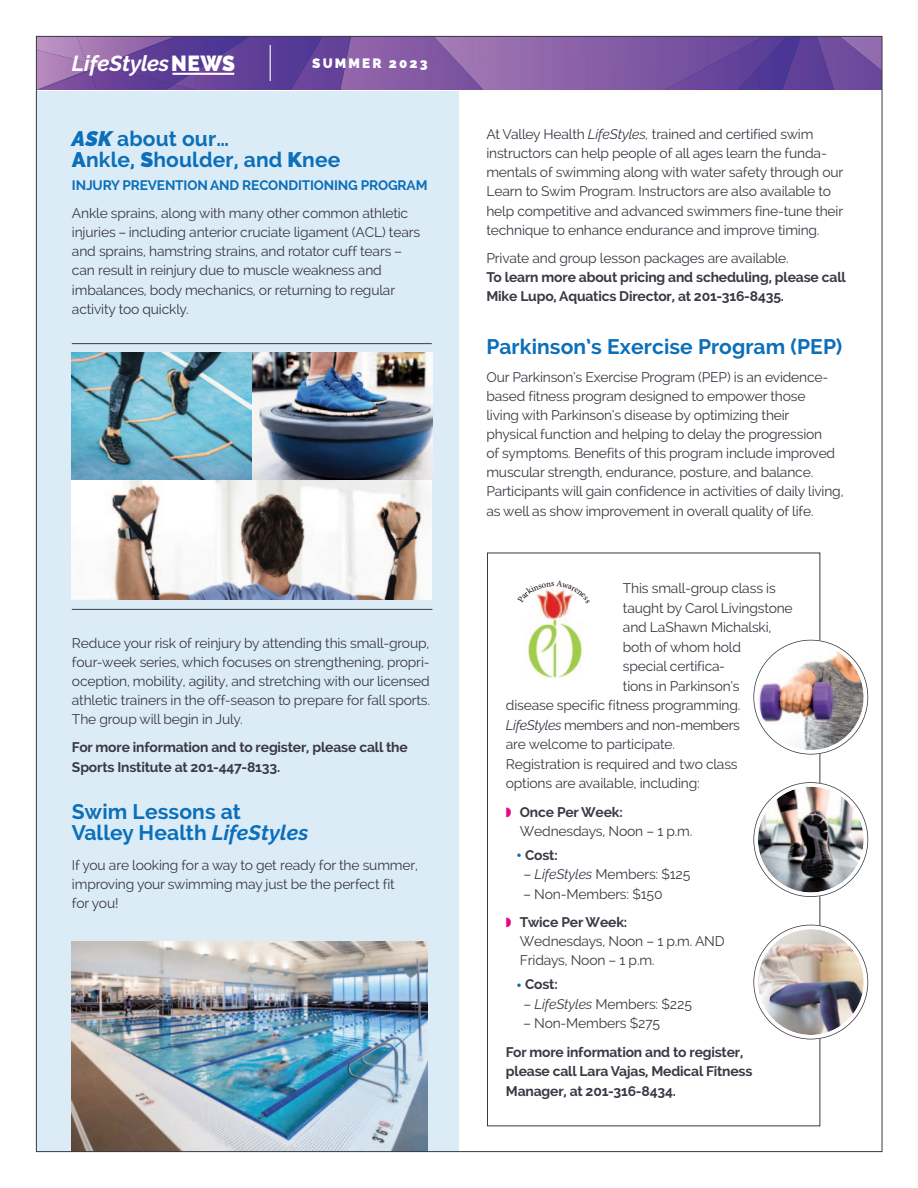
<style>
.page{position:relative;width:918px;height:1188px;background:#fff}
.page>*{position:absolute;margin:0;border:0;box-sizing:border-box;transform-origin:0 0}
.t1{font:italic 700 21.75px "Raleway";letter-spacing:-.005em;color:#fff}
.t2{font:700 21px/21px "Raleway";letter-spacing:.005em;color:#0b6fb9}
.t3{font:13.8px/19.2px "Raleway";letter-spacing:-.01em;color:#3a3944}
.t4{font:700 13.8px/19.2px "Raleway";letter-spacing:-.01em;color:#3a3944}
.t5{font:13.8px "Raleway";letter-spacing:-.03em;color:#3a3944}
.t6{font:700 13.65px "Raleway";letter-spacing:-.01em;color:#0b6fb9}
.t7{font:900 13.5px "Raleway";letter-spacing:.16em;color:#fff}
.s1{font-weight:900;font-style:normal}
.s2{font-weight:900;font-style:italic}
.s3{font-weight:900}
.s4{font-style:italic}
.s5{font-weight:400}
.s6{color:#e5088a}
.s7{font-weight:700}
.s8{font-size:16.5px;color:#0b6fb9}
</style>
<div class="page">
<div style="left:36px;top:91px;width:423px;height:1061px;background:#dcecf7"></div>
<img style="left:484px;top:38px;width:180px;height:52px">
<img style="left:835px;top:38px;width:45px;height:52px">
<img style="left:664px;top:38px;width:73px;height:52px">
<img style="left:802px;top:38px;width:33px;height:52px">
<img style="left:737px;top:38px;width:65px;height:52px">
<img style="left:38px;top:49px;width:49px;height:21px">
<img style="left:76px;top:38px;width:23px;height:28px">
<img style="left:352px;top:38px;width:132px;height:52px">
<img style="left:324px;top:38px;width:28px;height:52px">
<img style="left:198px;top:38px;width:126px;height:52px">
<img style="left:174px;top:84px;width:24px;height:6px">
<img style="left:174px;top:38px;width:78px;height:46px">
<img style="left:90px;top:66px;width:84px;height:24px">
<img style="left:38px;top:70px;width:49px;height:20px">
<img style="left:39px;top:71px;width:51px;height:19px">
<img style="left:101px;top:38px;width:79px;height:28px">
<svg style="left:87px;top:62px;width:14px;height:9px"></svg>
<hr style="left:172px;top:73px;width:62px;height:2px;background:#fff">
<hr style="left:270px;top:45px;width:1px;height:36px;background:#fff">
<img style="left:72px;top:353px;width:180px;height:127px">
<hr style="left:72px;top:343px;width:360px;height:1px;background:#3a3944">
<hr style="left:72px;top:609px;width:360px;height:1px;background:#3a3944">
<img style="left:252px;top:353px;width:180px;height:127px">
<svg style="left:72px;top:480px;width:360px;height:120px;background:#cdc8c5"></svg>
<img style="left:72px;top:941px;width:355px;height:209px">
<img style="left:753px;top:640px;width:115px;height:115px">
<div style="left:753px;top:640px;width:115px;height:115px;border:2px solid #3a3944;border-radius:50%"></div>
<img style="left:756px;top:782px;width:112px;height:115px">
<div style="left:753px;top:782px;width:115px;height:115px;border:2px solid #3a3944;border-radius:50%"></div>
<img style="left:756px;top:925px;width:112px;height:114px">
<div style="left:753px;top:925px;width:115px;height:114px;border:2px solid #3a3944;border-radius:50%"></div>
<img style="left:527px;top:603px;width:56px;height:76px">
<svg style="left:536px;top:589px;width:38px;height:14px"></svg>
<p class="t1" style="left:72px;top:50px;width:164px">LifeStyles<span class="s1">NEWS</span></p>
<p class="t7" style="left:312px;top:59px;width:117px">SUMMER 2023</p>
<p class="t2" style="left:72px;top:130px;width:270px"><span class="s2">ASK</span> about our…<br><span class="s3">A</span>nkle, <span class="s3">S</span>houlder, and <span class="s3">K</span>nee</p>
<p class="t6" style="left:72px;top:180px;width:357px">INJURY PREVENTION AND RECONDITIONING PROGRAM</p>
<p class="t3" style="left:72px;top:205px;width:350px">Ankle sprains, along with many other common athletic injuries – including anterior cruciate ligament (ACL) tears and sprains, hamstring strains, and rotator cuff tears – can result in reinjury due to muscle weakness and imbalances, body mechanics, or returning to regular activity too quickly.</p>
<p class="t3" style="left:72px;top:635px;width:360px;text-align:justify">Reduce your risk of reinjury by attending this small-group, four-week series, which focuses on strengthening, propri&shy;oception, mobility, agility, and stretching with our licensed athletic trainers in the off-season to prepare for fall sports.<br>The group will begin in July.</p>
<p class="t4" style="left:72px;top:739px;width:337px">For more information and to register, please call the<br>Sports Institute at 201-447-8133.</p>
<p class="t2" style="left:72px;top:803px;width:238px">Swim Lessons at<br>Valley Health <span class="s4">LifeStyles</span></p>
<p class="t3" style="left:72px;top:857px;width:347px">If you are looking for a way to get ready for the summer, improving your swimming may just be the perfect fit<br>for you!</p>
<p class="t3" style="left:486px;top:126px;width:359px">At Valley Health <span class="s4">LifeStyles,</span> trained and certified swim instructors can help people of all ages learn the funda&shy;mentals of swimming along with water safety through our Learn to Swim Program. Instructors are also available to help competitive and advanced swimmers fine-tune their technique to enhance endurance and improve timing.</p>
<p class="t4" style="left:486px;top:250px;width:361px"><span class="s5">Private and group lesson packages are available.<br></span>To learn more about pricing and scheduling, please call<br>Mike Lupo, Aquatics Director, at 201-316-8435.</p>
<p class="t2" style="left:486px;top:338px;width:358px">Parkinson’s Exercise Program (PEP)</p>
<p class="t3" style="left:486px;top:369px;width:359px">Our Parkinson’s Exercise Program (PEP) is an evidence&shy;based fitness program designed to empower those<br>living with Parkinson’s disease by optimizing their physical function and helping to delay the progression<br>of symptoms. Benefits of this program include improved muscular strength, endurance, posture, and balance.<br>Participants will gain confidence in activities of daily living, as well as show improvement in overall quality of life.</p>
<p class="t3" style="left:623px;top:580px;width:154px">This small-group class is</p>
<p class="t3" style="left:623px;top:600px;width:171px">taught by Carol Livingstone</p>
<p class="t3" style="left:623px;top:619px;width:150px">and LaShawn Michalski,</p>
<p class="t3" style="left:623px;top:639px;width:120px">both of whom hold</p>
<p class="t3" style="left:623px;top:658px;width:104px">special certifica-</p>
<p class="t3" style="left:623px;top:678px;width:118px">tions in Parkinson’s</p>
<p class="t3" style="left:506px;top:697px;width:236px">disease specific fitness programming.</p>
<p class="t5" style="left:506px;top:720px;width:235px"><span class="s4">LifeStyles</span> members and non-members</p>
<p class="t3" style="left:506px;top:736px;width:171px">are welcome to participate.</p>
<p class="t3" style="left:506px;top:756px;width:233px">Registration is required and two class</p>
<p class="t3" style="left:506px;top:775px;width:195px">options are available, including:</p>
<p class="t3" style="left:520px;top:803px;width:174px;text-indent:-14px"><span class="s6">◗</span> <span class="s7">Once Per Week:<br></span>Wednesdays, Noon – 1 p.m.</p>
<p class="t4" style="left:516px;top:847px;width:43px"><span class="s8">•</span> Cost:</p>
<p class="t3" style="left:523px;top:866px;width:169px">– <span class="s4">LifeStyles</span> Members: $125</p>
<p class="t3" style="left:523px;top:886px;width:141px">– Non-Members: $150</p>
<p class="t3" style="left:520px;top:914px;width:206px;text-indent:-14px"><span class="s6">◗</span> <span class="s7">Twice Per Week:<br></span>Wednesdays, Noon – 1 p.m. AND<br>Fridays, Noon – 1 p.m.</p>
<p class="t4" style="left:516px;top:976px;width:43px"><span class="s8">•</span> Cost:</p>
<p class="t3" style="left:523px;top:995px;width:170px">– <span class="s4">LifeStyles</span> Members: $225</p>
<p class="t3" style="left:523px;top:1015px;width:139px">– Non-Members $275</p>
<p class="t4" style="left:506px;top:1043px;width:248px">For more information and to register, please call Lara Vajas, Medical Fitness<br>Manager, at 201-316-8434.</p>
</div>
